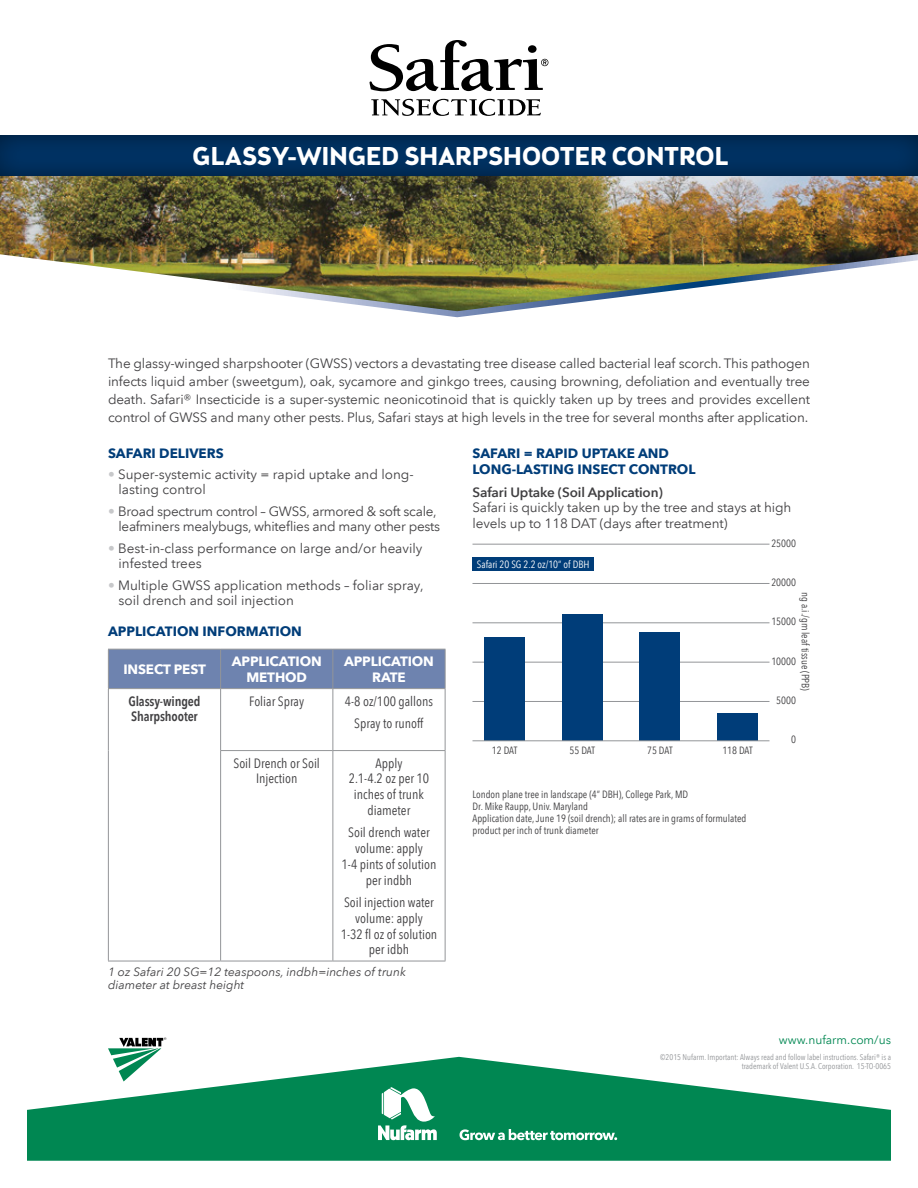
<style>
.page{position:relative;width:918px;height:1188px;background:#fff}
.page>*{position:absolute;margin:0;border:0;box-sizing:border-box;transform-origin:0 0}
.t1{font:700 25.5px "Brooklyn Samuels Five";letter-spacing:.005em;color:#fff}
.t2{font:13.5px/15px "Avenir Next LT Pro";letter-spacing:-.01em;color:#414042}
.t3{font:condensed 13.5px/15.8px "Avenir Next LT Pro";color:#414042;text-align:center}
.t4{font:700 13.5px/16.5px "Avenir Next LT Pro";color:#003d79}
.t5{font:700 13.5px/15.8px "Avenir Next LT Pro";letter-spacing:-.01em;color:#fff;text-align:right}
.t6{font:600 13.5px "Avenir Next LT Pro";letter-spacing:-.01em;color:#414042}
.t7{font:600 condensed 13.5px/15.8px "Avenir Next LT Pro";letter-spacing:-.01em;color:#414042}
.t8{font:italic 12px/13.5px "Avenir Next";color:#414042}
.t9{font:12px "Avenir Next LT Pro";color:#008752}
.t10{font:condensed 10.5px/12px "Avenir Next LT Pro";color:#414042}
.t11{font:condensed 10.5px "Avenir Next LT Pro";color:#fff}
.t12{font:condensed 8.25px/9px "Avenir Next LT Pro";color:#939598;text-align:right}
.s1{color:#c7c8ca}
</style>
<div class="page">
<img style="left:0;top:176px;width:918px;height:142px">
<div style="left:0;top:133px;width:918px;height:43px;background:#000;opacity:.75"></div>
<div style="left:109px;top:650px;width:336px;height:38px;background:#6e83af"></div>
<svg style="left:109px;top:689px;width:336px;height:272px"></svg>
<hr style="left:108px;top:649px;width:113px;height:1px;background:#939598">
<hr style="left:108px;top:650px;width:1px;height:38px;background:#939598">
<hr style="left:221px;top:649px;width:112px;height:1px;background:#939598">
<hr style="left:220px;top:650px;width:1px;height:38px;background:#939598">
<hr style="left:333px;top:649px;width:112px;height:1px;background:#939598">
<hr style="left:333px;top:650px;width:1px;height:38px;background:#939598">
<hr style="left:445px;top:650px;width:1px;height:38px;background:#939598">
<hr style="left:108px;top:688px;width:113px;height:1px;background:#939598">
<hr style="left:108px;top:689px;width:1px;height:62px;background:#939598">
<hr style="left:221px;top:688px;width:112px;height:1px;background:#939598">
<hr style="left:220px;top:689px;width:1px;height:61px;background:#939598">
<hr style="left:333px;top:688px;width:112px;height:1px;background:#939598">
<hr style="left:333px;top:689px;width:1px;height:61px;background:#939598">
<hr style="left:445px;top:689px;width:1px;height:61px;background:#939598">
<hr style="left:108px;top:751px;width:1px;height:210px;background:#939598">
<hr style="left:220px;top:750px;width:113px;height:1px;background:#939598">
<hr style="left:220px;top:751px;width:1px;height:210px;background:#939598">
<hr style="left:333px;top:750px;width:112px;height:1px;background:#939598">
<hr style="left:333px;top:751px;width:1px;height:210px;background:#939598">
<hr style="left:445px;top:751px;width:1px;height:210px;background:#939598">
<hr style="left:108px;top:961px;width:113px;height:1px;background:#939598">
<hr style="left:221px;top:961px;width:112px;height:1px;background:#939598">
<hr style="left:333px;top:961px;width:112px;height:1px;background:#939598">
<hr style="left:472px;top:662px;width:298px;height:1px;background:#939598">
<hr style="left:472px;top:622px;width:298px;height:1px;background:#939598">
<hr style="left:472px;top:701px;width:298px;height:1px;background:#939598">
<hr style="left:472px;top:583px;width:298px;height:1px;background:#939598">
<hr style="left:472px;top:544px;width:298px;height:1px;background:#939598">
<div style="left:484px;top:637px;width:41px;height:104px;background:#003d79"></div>
<div style="left:472px;top:557px;width:122px;height:14px;background:#003d79"></div>
<svg style="left:27px;top:1057px;width:864px;height:104px;fill:#008752"></svg>
<svg style="left:378px;top:1087px;width:59px;height:53px"></svg>
<svg style="left:460px;top:1129px;width:157px;height:11px"></svg>
<svg style="left:108px;top:1037px;width:58px;height:45px"></svg>
<svg style="left:370px;top:40px;width:178px;height:51px"></svg>
<svg style="left:371px;top:99px;width:170px;height:17px"></svg>
<div style="left:562px;top:614px;width:40px;height:127px;background:#003d79"></div>
<div style="left:640px;top:633px;width:40px;height:108px;background:#003d79"></div>
<div style="left:717px;top:713px;width:41px;height:28px;background:#003d79"></div>
<hr style="left:472px;top:740px;width:298px;height:1px;background:#939598">
<h1 class="t1" style="left:193px;top:141px;width:537px">GLASSY-WINGED SHARPSHOOTER CONTROL</h1>
<p class="t2" style="left:108px;top:354px;width:704px;line-height:18px;text-align:justify">The glassy-winged sharpshooter (GWSS) vectors a devastating tree disease called bacterial leaf scorch. This pathogen infects liquid amber (sweetgum), oak, sycamore and ginkgo trees, causing browning, defoliation and eventually tree death. Safari® Insecticide is a super-systemic neonicotinoid that is quickly taken up by trees and provides excellent control of GWSS and many other pests. Plus, Safari stays at high levels in the tree for several months after application.</p>
<p class="t4" style="left:472px;top:444px;width:198px">SAFARI = RAPID UPTAKE AND<br>LONG-LASTING INSECT CONT</p>
<p class="t4" style="left:108px;top:444px;width:117px">SAFARI DELIVERS</p>
<p class="t2" style="left:119px;top:467px;width:297px;text-indent:-11px"><span class="s1">•</span> Super-systemic activity = rapid uptake and long&shy;lasting control</p>
<p class="t2" style="left:108px;top:504px;width:334px;text-align:right"><span class="s1">•</span> Broad spectrum control – GWSS, armored &amp; soft scale, leafminers mealybugs, whiteflies and many other pests</p>
<p class="t2" style="left:119px;top:541px;width:305px;text-indent:-11px"><span class="s1">•</span> Best-in-class performance on large and/or heavily infested trees</p>
<p class="t2" style="left:119px;top:577px;width:307px;text-indent:-11px"><span class="s1">•</span> Multiple GWSS application methods – foliar spray, soil drench and soil injection</p>
<p class="t4" style="left:108px;top:623px;width:195px">APPLICATION INFORMATION</p>
<p class="t5" style="left:123px;top:661px;width:84px">INSECT PEST</p>
<p class="t4" style="left:668px;top:461px;width:29px">ROL</p>
<p class="t6" style="left:472px;top:484px;width:192px">Safari Uptake (Soil Application)</p>
<p class="t2" style="left:472px;top:500px;width:320px;line-height:15.8px">Safari is quickly taken up by the tree and stays at high levels up to 118 DAT (days after treatment)</p>
<p class="t10" style="left:771px;top:537px;width:26px">25000</p>
<p class="t10" style="left:771px;top:576px;width:26px">20000</p>
<p class="t10" style="left:771px;top:616px;width:26px">15000</p>
<p class="t10" style="left:771px;top:655px;width:26px">10000</p>
<p class="t10" style="left:776px;top:694px;width:21px">5000</p>
<p class="t10" style="left:791px;top:733px;width:6px">0</p>
<p class="t11" style="left:477px;top:558px;width:114px">Safari 20 SG 2.2 oz/10” of DBH</p>
<p class="t10" style="left:812px;top:592px;width:100px;rotate:90deg">ng a.i./gm leaf tissue (PPB)</p>
<p class="t5" style="left:246px;top:653px;width:65px">LICATION<br>METHOD</p>
<p class="t5" style="left:344px;top:653px;width:91px;text-align:center">APPLICATION<br>RATE</p>
<p class="t5" style="left:232px;top:653px;width:10px">APP</p>
<p class="t7" style="left:128px;top:693px;width:74px">Glassy-winged<br>Sharpshooter</p>
<p class="t3" style="left:249px;top:693px;width:56px">Foliar Spray</p>
<p class="t3" style="left:345px;top:690px;width:90px;line-height:22.5px">4-8 oz/100 gallons<br>Spray to runoff</p>
<p class="t3" style="left:234px;top:755px;width:88px">Soil Drench or Soil<br>Injection</p>
<p class="t3" style="left:349px;top:755px;width:82px">Apply<br>2.1-4.2 oz per 10 inches of trunk diameter</p>
<p class="t3" style="left:342px;top:825px;width:96px">Soil drench water volume: apply<br>1-4 pints of solution per indbh</p>
<p class="t3" style="left:341px;top:894px;width:98px">Soil injection water volume: apply<br>1-32 fl oz of solution per idbh</p>
<p class="t8" style="left:108px;top:964px;width:299px">1 oz Safari 20 SG=12 teaspoons, indbh=inches of trunk diameter at breast height</p>
<p class="t10" style="left:492px;top:744px;width:27px">12 DAT</p>
<p class="t10" style="left:570px;top:744px;width:27px">55 DAT</p>
<p class="t10" style="left:647px;top:744px;width:27px">75 DAT</p>
<p class="t10" style="left:722px;top:744px;width:32px">118 DAT</p>
<p class="t10" style="left:473px;top:789px;width:275px">London plane tree in landscape (4” DBH), College Park, MD<br>Dr. Mike Raupp, Univ. Maryland<br>Application date, June 19 (soil drench); all rates are in grams of formulated product per inch of trunk diameter</p>
<p class="t9" style="left:779px;top:1033px;width:114px">www.nufarm.com/us</p>
<p class="t12" style="left:660px;top:1053px;width:232px">©2015 Nufarm. Important: Always read and follow label instructions. Safari® is a trademark of Valent U.S.A. Corporation. 15-TO-0065</p>
</div>
